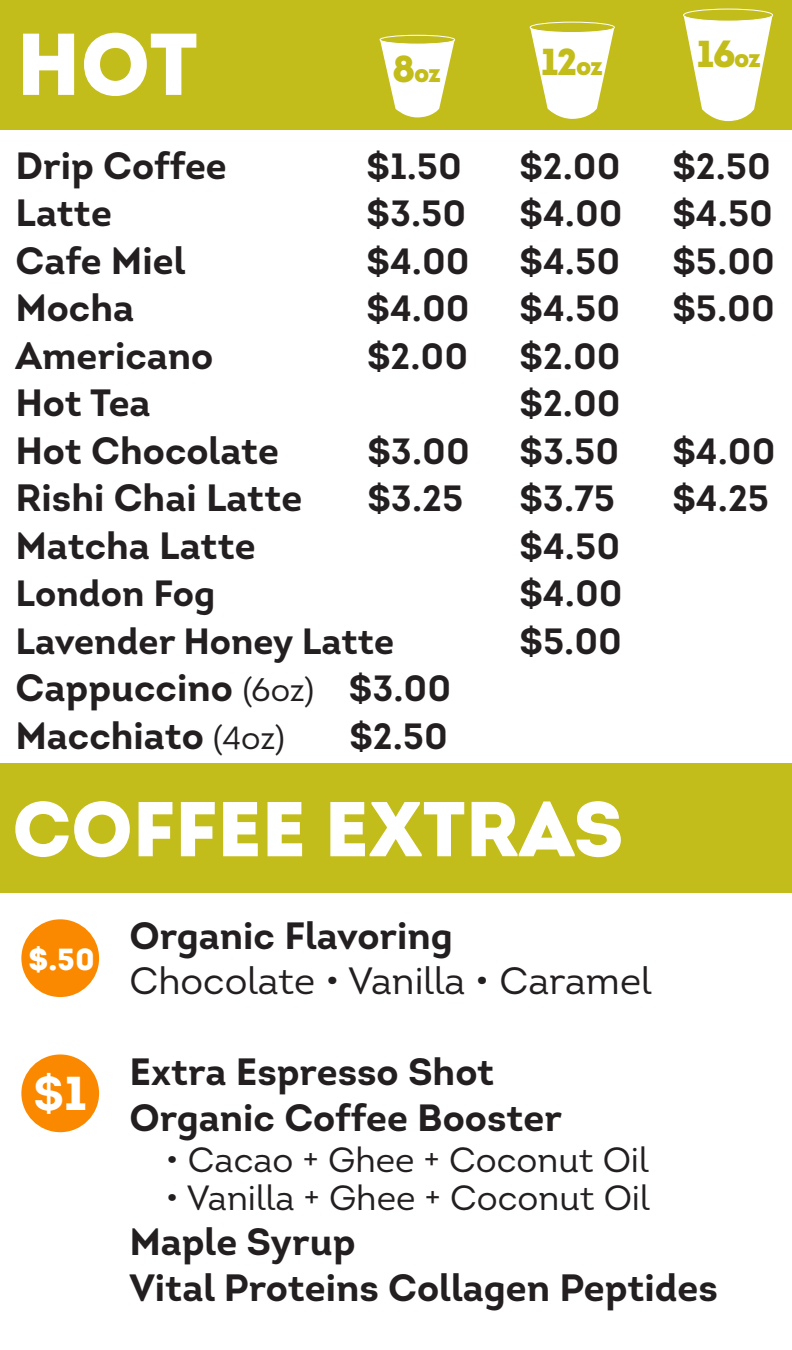
<style>
.page{position:relative;width:792px;height:1350px;background:#fff}
.page>*{position:absolute;margin:0;border:0;box-sizing:border-box;transform-origin:0 0}
.t1{font:87.5px "Intro Black Caps";color:#fff}
.t2{font:77.5px "Intro Black Caps";color:#fff}
.t3{font:47.5px "Intro Bold Caps";color:#fff}
.t4{font:700 38px/45.5px "Intro";color:#231f20}
.t5{font:38px "Intro";color:#231f20}
.t6{font:900 37.5px "Intro";color:#c3bd1c}
.t7{font:700 36.5px "Intro";color:#231f20}
.t8{font:35px "Intro";color:#231f20}
.t9{font:30.5px "Intro Black Caps";color:#fff}
.t10{font:900 26.5px "Intro";color:#c3bd1c}
.s1{font-size:37.5px}
.s2{font-size:26.5px}
.s3{font-weight:400;font-size:32.5px}
.s4{font-size:36.5px}
.s5{font-family:"Intro Black Caps"}
</style>
<div class="page">
<div style="left:0;top:764px;width:792px;height:129px;background:#c3bd1c"></div>
<div style="left:0;top:0;width:792px;height:130px;background:#c3bd1c"></div>
<div style="left:21px;top:919px;width:78px;height:78px;background:#fa8900;border-radius:50%"></div>
<div style="left:21px;top:1054px;width:78px;height:78px;background:#fa8900;border-radius:50%"></div>
<svg style="left:683px;top:9px;width:90px;height:112px"></svg>
<svg style="left:530px;top:22px;width:85px;height:97px"></svg>
<svg style="left:379px;top:35px;width:76px;height:82px"></svg>
<h1 class="t1" style="left:17px;top:7px;width:183px">HOT</h1>
<p class="t10" style="left:392px;top:55px;width:50px"><span class="s1">8</span>oz</p>
<p class="t6" style="left:541px;top:37px;width:64px">12<span class="s2">oz</span></p>
<p class="t6" style="left:696px;top:30px;width:66px">16<span class="s2">oz</span></p>
<p class="t4" style="left:16px;top:142px;width:213px">Drip Coffee</p>
<p class="t7" style="left:366px;top:143px;width:97px">$1.50</p>
<p class="t7" style="left:519px;top:143px;width:103px">$2.00</p>
<p class="t7" style="left:672px;top:143px;width:100px">$2.50</p>
<p class="t4" style="left:16px;top:190px;width:98px">Latte</p>
<p class="t7" style="left:366px;top:190px;width:101px">$3.50</p>
<p class="t7" style="left:520px;top:190px;width:105px">$4.00</p>
<p class="t7" style="left:672px;top:190px;width:102px">$4.50</p>
<p class="t4" style="left:16px;top:237px;width:171px">Cafe Miel</p>
<p class="t7" style="left:366px;top:238px;width:105px">$4.00</p>
<p class="t7" style="left:520px;top:238px;width:102px">$4.50</p>
<p class="t7" style="left:672px;top:238px;width:104px">$5.00</p>
<p class="t4" style="left:16px;top:285px;width:120px">Mocha</p>
<p class="t7" style="left:366px;top:285px;width:105px">$4.00</p>
<p class="t7" style="left:520px;top:285px;width:102px">$4.50</p>
<p class="t7" style="left:672px;top:285px;width:104px">$5.00</p>
<p class="t4" style="left:16px;top:332px;width:199px">Americano</p>
<p class="t7" style="left:367px;top:333px;width:103px">$2.00</p>
<p class="t7" style="left:520px;top:333px;width:103px">$2.00</p>
<p class="t4" style="left:16px;top:380px;width:137px">Hot Tea</p>
<p class="t7" style="left:520px;top:380px;width:103px">$2.00</p>
<p class="t4" style="left:16px;top:427px;width:265px">Hot Chocolate</p>
<p class="t7" style="left:367px;top:428px;width:104px">$3.00</p>
<p class="t7" style="left:520px;top:428px;width:101px">$3.50</p>
<p class="t7" style="left:672px;top:428px;width:105px">$4.00</p>
<p class="t4" style="left:16px;top:475px;width:288px">Rishi Chai Latte</p>
<p class="t7" style="left:367px;top:475px;width:97px">$3.25</p>
<p class="t7" style="left:519px;top:475px;width:97px">$3.75</p>
<p class="t7" style="left:672px;top:475px;width:98px">$4.25</p>
<p class="t4" style="left:16px;top:522px;width:242px">Matcha Latte</p>
<p class="t7" style="left:520px;top:523px;width:102px">$4.50</p>
<p class="t7" style="left:16px;top:570px;width:201px">London Fog</p>
<p class="t7" style="left:519px;top:570px;width:105px">$4.00</p>
<p class="t7" style="left:16px;top:618px;width:380px">Lavender Honey Latte</p>
<p class="t7" style="left:520px;top:618px;width:104px">$5.00</p>
<p class="t4" style="left:16px;top:664px;width:437px;line-height:47.5px">Cappuccino <span class="s3">(6oz)</span> <span class="s4">$3.00<br></span>Macchiato <span class="s3">(4oz)</span></p>
<p class="t7" style="left:349px;top:713px;width:100px">$2.50</p>
<h2 class="t2" style="left:12px;top:778px;width:613px">COFFEE EXTRAS</h2>
<p class="t9" style="left:29px;top:939px;width:68px">$.50</p>
<p class="t3" style="left:34px;top:1063px;width:55px">$<span class="s5">1</span></p>
<p class="t4" style="left:129px;top:912px;width:325px">Organic Flavoring</p>
<p class="t5" style="left:129px;top:958px;width:524px">Chocolate • Vanilla • Caramel</p>
<p class="t4" style="left:129px;top:1049px;width:434px">Extra Espresso Shot<br>Organic Coffee Booster</p>
<p class="t8" style="left:165px;top:1139px;width:485px">• Cacao + Ghee + Coconut Oil</p>
<p class="t8" style="left:165px;top:1176px;width:486px">• Vanilla + Ghee + Coconut Oil</p>
<p class="t4" style="left:129px;top:1219px;width:590px">Maple Syrup<br>Vital Proteins Collagen Peptides</p>
</div>
